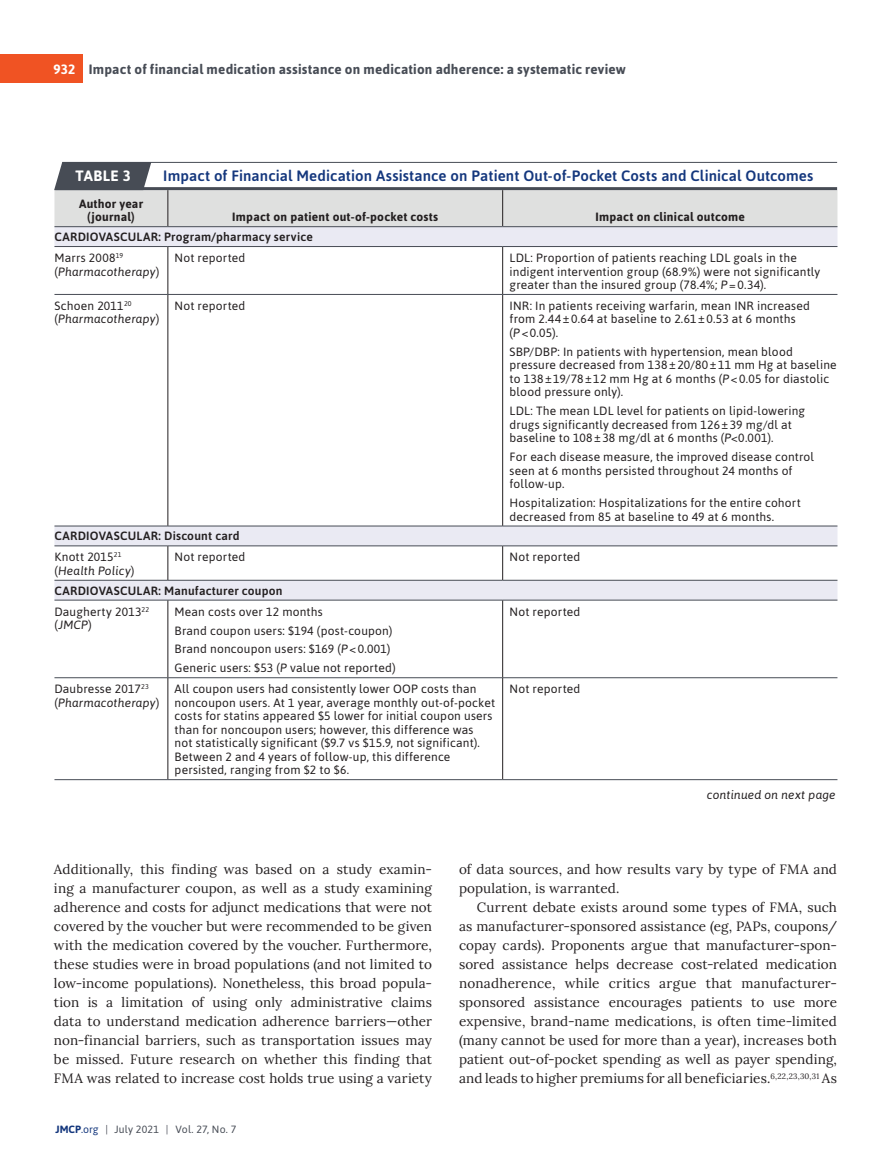
<style>
.page{position:relative;width:891px;height:1175px;background:#fff}
.page>*{position:absolute;margin:0;border:0;box-sizing:border-box;transform-origin:0 0}
.t1{font:500 15px "Asap";letter-spacing:.005em;color:#14377d}
.t2{font:700 15px "Asap";letter-spacing:.025em;color:#fff}
.t3{font:13.5px/19px "Lora";letter-spacing:.01em;color:#231f20;text-align:justify}
.t4{font:700 13.5px "Asap";letter-spacing:.015em;color:#474c55}
.t5{font:12px/13.5px "Asap";letter-spacing:.01em;color:#231f20}
.t6{font:600 12px/20.9px "Asap";letter-spacing:.02em;color:#231f20}
.t7{font:italic 12px/13.5px "Asap";letter-spacing:.015em;color:#231f20}
.t8{font:700 12px/13.5px "Asap";letter-spacing:.015em;color:#231f20;text-align:center}
.t9{font:10.5px "Asap";letter-spacing:.01em;color:#474c55}
.s1{color:#fff}
.s2{font-weight:400}
.s3{font-style:normal}
.s4{font-style:italic}
.s5{font-weight:700;color:#14377d}
.s6{color:#14377d}
</style>
<div class="page">
<div style="left:0;top:54px;width:82px;height:29px;background:#f05323"></div>
<svg style="left:54px;top:227px;width:783px;height:373px"></svg>
<hr style="left:168px;top:247px;width:1px;height:47px;background:#231f20">
<hr style="left:502px;top:247px;width:1px;height:47px;background:#231f20">
<hr style="left:168px;top:295px;width:1px;height:231px;background:#231f20">
<hr style="left:502px;top:295px;width:1px;height:231px;background:#231f20">
<hr style="left:168px;top:546px;width:1px;height:34px;background:#231f20">
<hr style="left:502px;top:546px;width:1px;height:34px;background:#231f20">
<hr style="left:168px;top:600px;width:1px;height:77px;background:#231f20">
<hr style="left:502px;top:600px;width:1px;height:77px;background:#231f20">
<hr style="left:168px;top:678px;width:1px;height:101px;background:#231f20">
<hr style="left:502px;top:678px;width:1px;height:101px;background:#231f20">
<hr style="left:54px;top:246px;width:114px;height:1px;background:#474c55">
<hr style="left:168px;top:246px;width:335px;height:1px;background:#474c55">
<hr style="left:503px;top:246px;width:334px;height:1px;background:#474c55">
<hr style="left:54px;top:294px;width:114px;height:1px;background:#474c55">
<hr style="left:168px;top:294px;width:335px;height:1px;background:#474c55">
<hr style="left:503px;top:294px;width:334px;height:1px;background:#474c55">
<hr style="left:54px;top:526px;width:114px;height:1px;background:#474c55">
<hr style="left:168px;top:526px;width:335px;height:1px;background:#474c55">
<hr style="left:503px;top:526px;width:334px;height:1px;background:#474c55">
<hr style="left:54px;top:545px;width:114px;height:1px;background:#474c55">
<hr style="left:168px;top:545px;width:335px;height:1px;background:#474c55">
<hr style="left:503px;top:545px;width:334px;height:1px;background:#474c55">
<hr style="left:54px;top:580px;width:114px;height:1px;background:#474c55">
<hr style="left:168px;top:580px;width:335px;height:1px;background:#474c55">
<hr style="left:503px;top:580px;width:334px;height:1px;background:#474c55">
<hr style="left:54px;top:600px;width:114px;height:1px;background:#474c55">
<hr style="left:168px;top:600px;width:335px;height:1px;background:#474c55">
<hr style="left:503px;top:600px;width:334px;height:1px;background:#474c55">
<hr style="left:54px;top:677px;width:114px;height:1px;background:#474c55">
<hr style="left:168px;top:677px;width:335px;height:1px;background:#474c55">
<hr style="left:503px;top:677px;width:334px;height:1px;background:#474c55">
<hr style="left:54px;top:779px;width:114px;height:1px;background:#474c55">
<hr style="left:168px;top:779px;width:335px;height:1px;background:#474c55">
<hr style="left:503px;top:779px;width:334px;height:1px;background:#474c55">
<svg style="left:54px;top:163px;width:783px;height:64px"></svg>
<hr style="left:55px;top:187px;width:782px;height:3px;background:#474c55">
<hr style="left:62px;top:162px;width:775px;height:1px;background:#474c55">
<p class="t4" style="left:54px;top:60px;width:574px"><span class="s1">932</span> Impact of financial medication assistance on medication adherence: a systematic review</p>
<p class="t2" style="left:75px;top:166px;width:57px">TABLE 3</p>
<p class="t1" style="left:163px;top:166px;width:652px">Impact of Financial Medication Assistance on Patient Out-of-Pocket Costs and Clinical Outcomes</p>
<p class="t8" style="left:79px;top:196px;width:66px">Author year (journal)</p>
<p class="t8" style="left:232px;top:210px;width:207px">Impact on patient out-of-pocket costs</p>
<p class="t8" style="left:595px;top:210px;width:151px">Impact on clinical outcome</p>
<p class="t6" style="left:54px;top:226px;width:260px">CARDIOVASCULAR: Program/pharmacy service<br><span class="s2">Marrs 2008</span><sup>19</sup></p>
<p class="t7" style="left:54px;top:264px;width:106px"><span class="s3">(</span>Pharmacotherapy<span class="s3">)</span></p>
<p class="t5" style="left:175px;top:251px;width:72px">Not reported</p>
<p class="t5" style="left:510px;top:251px;width:312px">LDL: Proportion of patients reaching LDL goals in the indigent intervention group (68.9%) were not significantly greater than the insured group (78.4%; <span class="s4">P</span>=0.34).</p>
<p class="t7" style="left:54px;top:298px;width:106px"><span class="s3">Schoen 2011</span><sup>20 </sup><span class="s3">(</span>Pharmacotherapy<span class="s3">)</span></p>
<p class="t5" style="left:175px;top:298px;width:72px">Not reported</p>
<p class="t5" style="left:510px;top:298px;width:302px">INR: In patients receiving warfarin, mean INR increased from 2.44±0.64 at baseline to 2.61±0.53 at 6 months (<span class="s4">P</span>&lt;0.05).</p>
<p class="t5" style="left:510px;top:344px;width:329px">SBP/DBP: In patients with hypertension, mean blood pressure decreased from 138±20/80±11 mm Hg at baseline to 138±19/78±12 mm Hg at 6 months (<span class="s4">P</span>&lt;0.05 for diastolic blood pressure only).</p>
<p class="t5" style="left:510px;top:404px;width:297px">LDL: The mean LDL level for patients on lipid-lowering drugs significantly decreased from 126±39 mg/dl at baseline to 108±38 mg/dl at 6 months (<span class="s4">P</span>&lt;0.001).</p>
<p class="t5" style="left:510px;top:450px;width:306px">For each disease measure, the improved disease control seen at 6 months persisted throughout 24 months of follow-up.</p>
<p class="t5" style="left:510px;top:496px;width:293px">Hospitalization: Hospitalizations for the entire cohort decreased from 85 at baseline to 49 at 6 months.</p>
<p class="t6" style="left:54px;top:525px;width:187px">CARDIOVASCULAR: Discount card<br><span class="s2">Knott 2015</span><sup>21</sup></p>
<p class="t7" style="left:54px;top:563px;width:82px"><span class="s3">(</span>Health Policy<span class="s3">)</span></p>
<p class="t5" style="left:175px;top:550px;width:72px">Not reported</p>
<p class="t5" style="left:510px;top:550px;width:72px">Not reported</p>
<p class="t6" style="left:54px;top:579px;width:230px">CARDIOVASCULAR: Manufacturer coupon<br><span class="s2">Daugherty 2013</span><sup>22</sup></p>
<p class="t7" style="left:54px;top:617px;width:39px"><span class="s3">(</span>JMCP<span class="s3">)</span></p>
<p class="t5" style="left:175px;top:601px;width:223px;line-height:18.9px">Mean costs over 12 months<br>Brand coupon users: $194 (post-coupon)<br>Brand noncoupon users: $169 (<span class="s4">P</span>&lt;0.001)<br>Generic users: $53 (<span class="s4">P</span> value not reported)</p>
<p class="t5" style="left:510px;top:604px;width:72px">Not reported</p>
<p class="t5" style="left:54px;top:682px;width:106px">Daubresse 2017<sup>23 </sup>(<span class="s4">Pharmacotherapy</span>)</p>
<p class="t5" style="left:175px;top:682px;width:322px">All coupon users had consistently lower OOP costs than noncoupon users. At 1 year, average monthly out-of-pocket costs for statins appeared $5 lower for initial coupon users than for noncoupon users; however, this difference was<br>not statistically significant ($9.7 vs $15.9, not significant).<br>Between 2 and 4 years of follow-up, this difference persisted, ranging from $2 to $6.</p>
<p class="t5" style="left:510px;top:682px;width:72px">Not reported</p>
<p class="t7" style="left:707px;top:787px;width:130px">continued on next page</p>
<p class="t3" style="left:54px;top:858px;width:380px">Additionally, this finding was based on a study examin&shy;ing a manufacturer coupon, as well as a study examining adherence and costs for adjunct medications that were not covered by the voucher but were recommended to be given with the medication covered by the voucher. Furthermore, these studies were in broad populations (and not limited to low-income populations). Nonetheless, this broad popula&shy;tion is a limitation of using only administrative claims data to understand medication adherence barriers—other non-financial barriers, such as transportation issues may be missed. Future research on whether this finding that FMA was related to increase cost holds true using a variety</p>
<p class="t9" style="left:56px;top:1122px;width:182px"><span class="s5">JMCP</span><span class="s6">.org</span> | July 2021 | Vol. 27, No. 7</p>
<p class="t3" style="left:459px;top:858px;width:380px">of data sources, and how results vary by type of FMA and population, is warranted.</p>
<p class="t3" style="left:459px;top:896px;width:380px;text-indent:18px">Current debate exists around some types of FMA, such as manufacturer-sponsored assistance (eg, PAPs, coupons/ copay cards). Proponents argue that manufacturer-spon&shy;sored assistance helps decrease cost-related medication nonadherence, while critics argue that manufacturer&shy;sponsored assistance encourages patients to use more expensive, brand-name medications, is often time-limited (many cannot be used for more than a year), increases both patient out-of-pocket spending as well as payer spending, and leads to higher premiums for all beneficiaries.<sup>6,22,23,30,31</sup> As</p>
</div>
